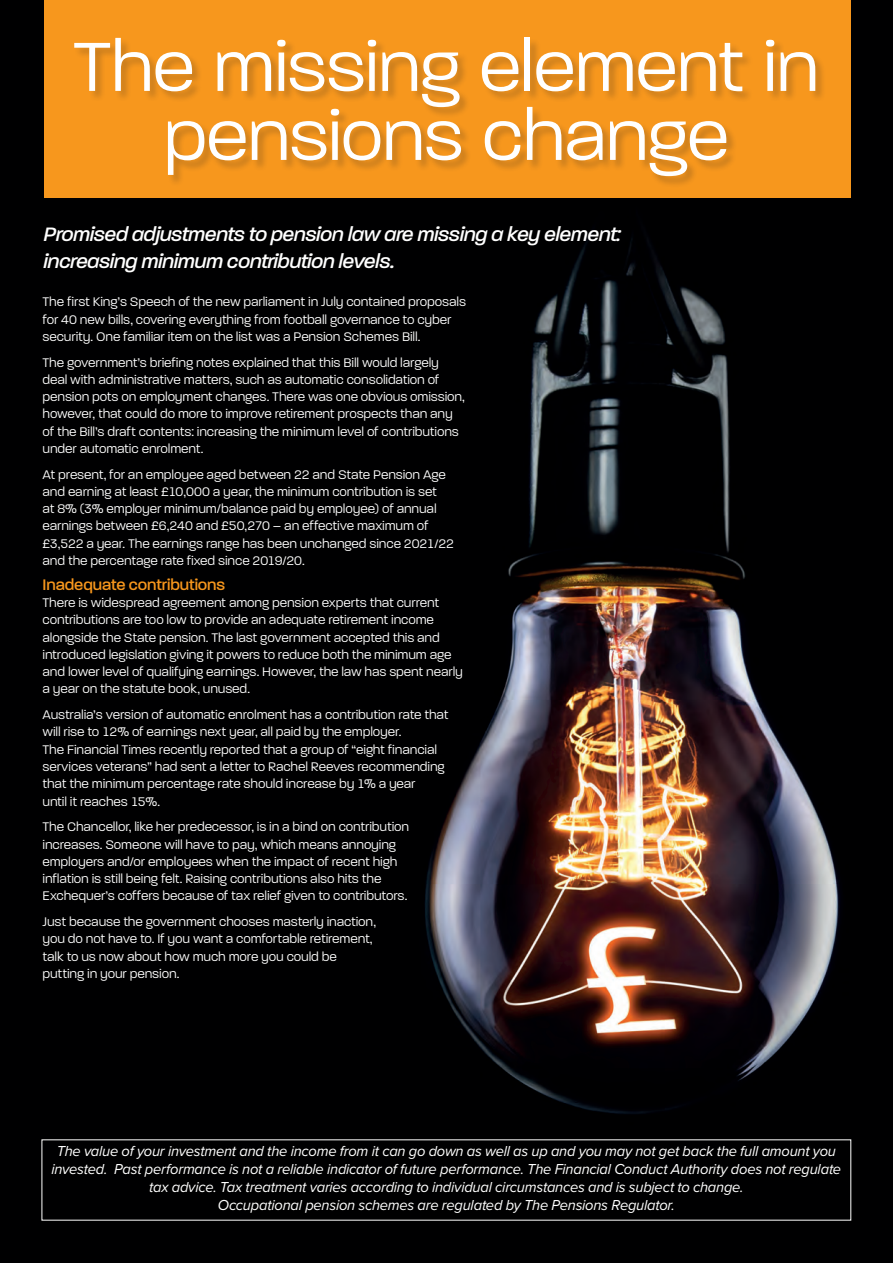
<style>
.page{position:relative;width:893px;height:1263px;background:#000001}
.page>*{position:absolute;margin:0;border:0;box-sizing:border-box;transform-origin:0 0}
.t1{font:75px/69px "Paralucent Text";letter-spacing:-.025em;color:#fff;text-align:center}
.t2{font:italic 500 21px/27px "Paralucent";letter-spacing:-.015em;color:#fff}
.t3{font:500 16.5px "Paralucent";letter-spacing:-.005em;color:#f7971d}
.t4{font:italic 15px/18px "Proxima Nova";letter-spacing:-.015em;color:#fff;text-align:center}
.t5{font:13.5px/17.2px "Paralucent Text";letter-spacing:-.015em;color:#fff}
</style>
<div class="page">
<img style="left:112px;top:147px;width:740px;height:1074px">
<div style="left:44px;top:0;width:806px;height:197px;background:#f7971d"></div>
<div style="left:74px;top:37px;width:752px;height:151px;background:#231f20;opacity:.24"></div>
<p class="t1" style="left:73px;top:32px;width:749px">The missing element in pensions change</p>
<p class="t2" style="left:44px;top:221px;width:579px">Promised adjustments to pension law are missing a key element: increasing minimum contribution levels.</p>
<p class="t5" style="left:43px;top:293px;width:425px">The first King’s Speech of the new parliament in July contained proposals for 40 new bills, covering everything from football governance to cyber security. One familiar item on the list was a Pension Schemes Bill.</p>
<p class="t5" style="left:43px;top:354px;width:424px">The government’s briefing notes explained that this Bill would largely deal with administrative matters, such as automatic consolidation of pension pots on employment changes. There was one obvious omission, however, that could do more to improve retirement prospects than any of the Bill’s draft contents: increasing the minimum level of contributions under automatic enrolment.</p>
<p class="t5" style="left:43px;top:466px;width:413px">At present, for an employee aged between 22 and State Pension Age and earning at least £10,000 a year, the minimum contribution is set<br>at 8% (3% employer minimum/balance paid by employee) of annual earnings between £6,240 and £50,270 – an effective maximum of £3,522 a year. The earnings range has been unchanged since 2021/22 and the percentage rate fixed since 2019/20.</p>
<p class="t3" style="left:43px;top:575px;width:184px">Inadequate contributions</p>
<p class="t5" style="left:43px;top:594px;width:422px">There is widespread agreement among pension experts that current contributions are too low to provide an adequate retirement income alongside the State pension. The last government accepted this and introduced legislation giving it powers to reduce both the minimum age and lower level of qualifying earnings. However, the law has spent nearly a year on the statute book, unused.</p>
<p class="t5" style="left:43px;top:706px;width:407px">Australia’s version of automatic enrolment has a contribution rate that will rise to 12% of earnings next year, all paid by the employer.<br>The Financial Times recently reported that a group of “eight financial services veterans” had sent a letter to Rachel Reeves recommending that the minimum percentage rate should increase by 1% a year<br>until it reaches 15%.</p>
<p class="t5" style="left:43px;top:818px;width:368px">The Chancellor, like her predecessor, is in a bind on contribution increases. Someone will have to pay, which means annoying employers and/or employees when the impact of recent high inflation is still being felt. Raising contributions also hits the Exchequer’s coffers because of tax relief given to contributors.</p>
<p class="t5" style="left:43px;top:913px;width:335px">Just because the government chooses masterly inaction, you do not have to. If you want a comfortable retirement, talk to us now about how much more you could be putting in your pension.</p>
<p class="t4" style="left:52px;top:1142px;width:791px">The value of your investment and the income from it can go down as well as up and you may not get back the full amount you invested. Past performance is not a reliable indicator of future performance. The Financial Conduct Authority does not regulate tax advice. Tax treatment varies according to individual circumstances and is subject to change.<br>Occupational pension schemes are regulated by The Pensions Regulator.</p>
</div>
